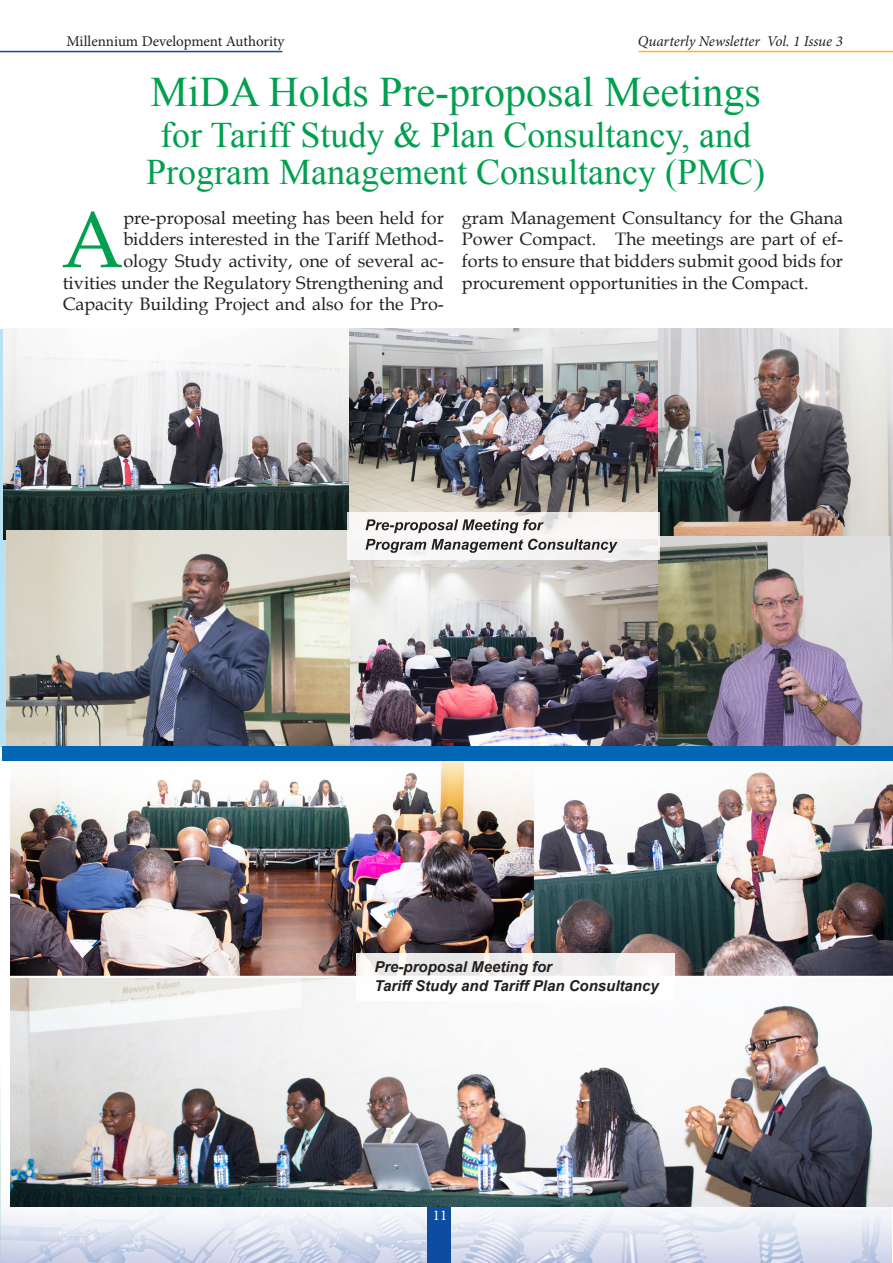
<style>
.page{position:relative;width:893px;height:1263px;background:#fff}
.page>*{position:absolute;margin:0;border:0;box-sizing:border-box;transform-origin:0 0}
.t1{font:79.8px "Book Antiqua";color:#00a04f}
.t2{font:42px "Times New Roman";color:#00a04f}
.t3{font:36px/37.5px "Times New Roman";color:#00a04f;text-align:center}
.t4{font:18px/21.6px "Book Antiqua";color:#231f20;text-align:right}
.t5{font:italic 700 15px/19.5px "Arial";color:#231f20}
.t6{font:15px "Minion Pro";color:#231f20}
.t7{font:italic 15px "Minion Pro";letter-spacing:-.01em;color:#231f20}
.t8{font:15px "Minion Pro";color:#fff}
</style>
<div class="page">
<svg style="left:0;top:50px;width:1px;height:1090px"></svg>
<img style="left:0;top:1140px;width:891px;height:123px">
<hr style="left:639px;top:51px;width:254px;height:1px;background:#fcb814">
<div style="left:428px;top:1206px;width:23px;height:57px;background:#0d4da1"></div>
<hr style="left:0;top:51px;width:282px;height:1px;background:#0d4da1">
<img style="left:10px;top:760px;width:883px;height:446px">
<div style="left:357px;top:953px;width:318px;height:47px;background:linear-gradient(to bottom,#eae8e8,#fff)"></div>
<img style="left:349px;top:329px;width:309px;height:183px">
<img style="left:349px;top:559px;width:309px;height:186px">
<img style="left:658px;top:329px;width:235px;height:207px">
<img style="left:3px;top:328px;width:346px;height:211px">
<img style="left:6px;top:531px;width:343px;height:214px">
<img style="left:658px;top:536px;width:235px;height:209px">
<svg style="left:348px;top:512px;width:312px;height:47px;fill:#f8f7f5"></svg>
<svg style="left:366px;top:539px;width:252px;height:14px"></svg>
<svg style="left:366px;top:519px;width:178px;height:14px"></svg>
<div style="left:2px;top:745px;width:891px;height:15px;background:#0167b4"></div>
<p class="t6" style="left:66px;top:31px;width:220px">Millennium Development Authority</p>
<p class="t7" style="left:638px;top:31px;width:206px">Quarterly Newsletter Vol. 1 Issue 3</p>
<h2 class="t2" style="left:151px;top:64px;width:612px">MiDA Holds Pre-proposal Meetings</h2>
<h3 class="t3" style="left:146px;top:116px;width:620px">for Tariff Study &amp; Plan Consultancy, and<br>Program Management Consultancy (PMC)</h3>
<p class="t4" style="left:63px;top:207px;width:383px">pre-proposal meeting has been held for bidders interested in the Tariff Method-<br>ology Study activity, one of several ac-<br>tivities under the Regulatory Strengthening and Capacity Building Project and also for the Pro-</p>
<p class="t4" style="left:462px;top:207px;width:383px;text-align:justify">gram Management Consultancy for the Ghana Power Compact. The meetings are part of ef&shy;forts to ensure that bidders submit good bids for procurement opportunities in the Compact.</p>
<h1 class="t1" style="left:61px;top:184px;width:64px">A</h1>
<p class="t5" style="left:374px;top:957px;width:286px">Pre-proposal Meeting for<br>Tariff Study and Tariff Plan Consultancy</p>
<p class="t8" style="left:433px;top:1205px;width:16px">11</p>
</div>
